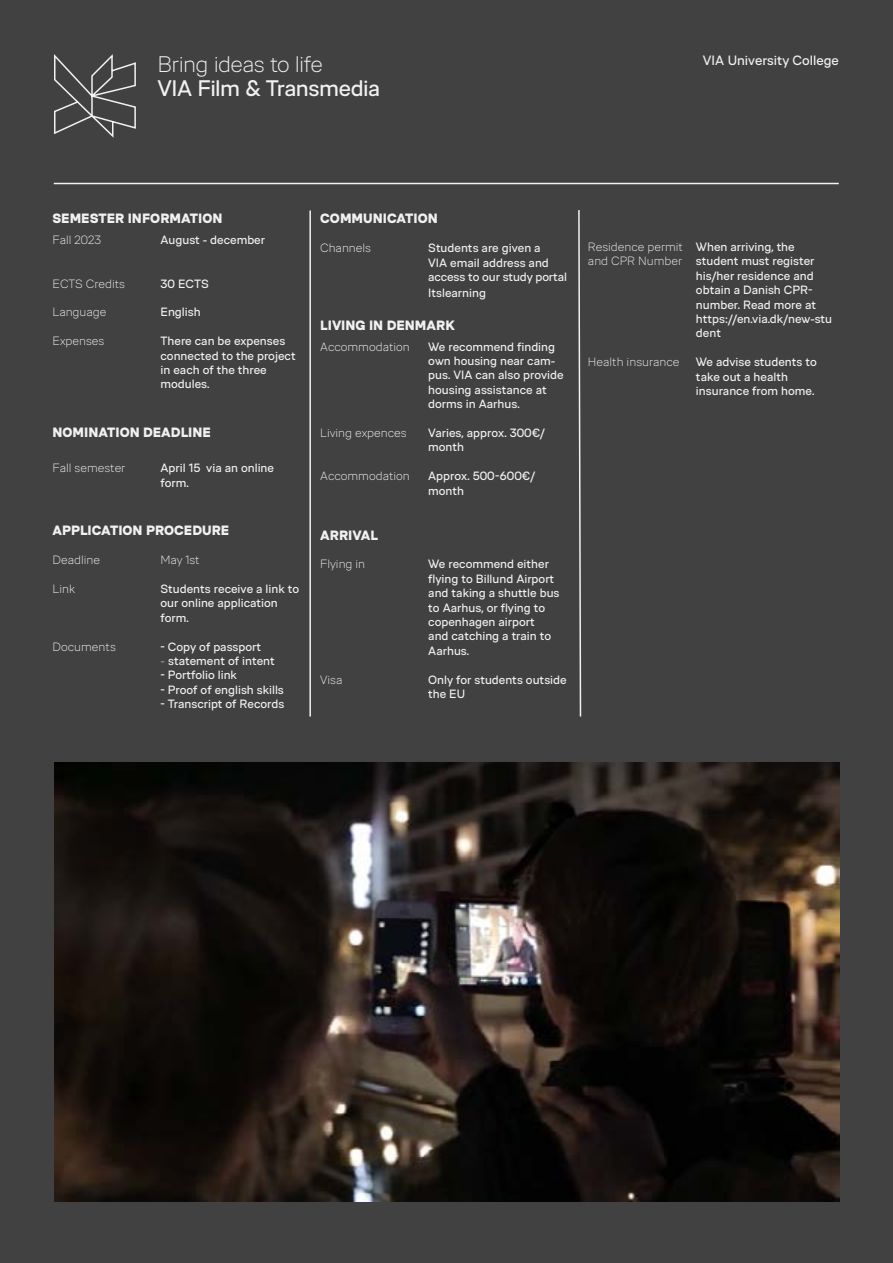
<style>
.page{position:relative;width:893px;height:1263px;background:#424141}
.page>*{position:absolute;margin:0;border:0;box-sizing:border-box;transform-origin:0 0}
.t1{font:22.5px "VIA Type";letter-spacing:-.02em;color:#f0f1f2}
.t2{font:300 22.5px "VIA Type";letter-spacing:-.025em;color:#f0f1f2}
.t3{font:900 13.5px "VIA Type";color:#f0f1f2}
.t4{font:13.5px "VIA Type";color:#f0f1f2}
.t5{font:12px/14.4px "VIA Type";color:#f0f1f2}
.t6{font:300 12px "VIA Type";color:#f0f1f2}
.s1{font-weight:300}
</style>
<div class="page">
<hr style="left:54px;top:183px;width:785px;height:1px;background:#f0f1f2">
<img style="left:54px;top:762px;width:785px;height:439px">
<hr style="left:309px;top:210px;width:2px;height:506px;background:#f0f1f2">
<svg style="left:578px;top:210px;width:4px;height:507px"></svg>
<svg style="left:54px;top:54px;width:82px;height:84px"></svg>
<h1 class="t2" style="left:157px;top:52px;width:167px">Bring ideas to life</h1>
<h1 class="t1" style="left:157px;top:76px;width:224px">VIA Film &amp; Transmedia</h1>
<p class="t4" style="left:703px;top:53px;width:138px">VIA University College</p>
<p class="t3" style="left:53px;top:210px;width:171px">SEMESTER INFORMATION</p>
<p class="t6" style="left:53px;top:234px;width:50px">Fall 2023</p>
<p class="t5" style="left:161px;top:233px;width:106px">August - december</p>
<p class="t6" style="left:53px;top:277px;width:74px">ECTS Credits</p>
<p class="t5" style="left:161px;top:276px;width:50px">30 ECTS</p>
<p class="t6" style="left:53px;top:306px;width:55px">Language</p>
<p class="t5" style="left:161px;top:305px;width:42px">English</p>
<p class="t6" style="left:53px;top:335px;width:53px">Expenses</p>
<p class="t5" style="left:161px;top:334px;width:137px">There can be expenses connected to the project in each of the three modules.</p>
<p class="t3" style="left:53px;top:424px;width:160px">NOMINATION DEADLINE</p>
<p class="t6" style="left:53px;top:462px;width:74px">Fall semester</p>
<p class="t5" style="left:161px;top:461px;width:115px">April 15 via an online form.</p>
<p class="t3" style="left:53px;top:522px;width:178px">APPLICATION PROCEDURE</p>
<p class="t6" style="left:53px;top:554px;width:49px">Deadline</p>
<p class="t6" style="left:161px;top:554px;width:41px">May 1st</p>
<p class="t6" style="left:53px;top:582px;width:24px">Link</p>
<p class="t5" style="left:161px;top:582px;width:140px">Students receive a link to our online application form.</p>
<p class="t6" style="left:53px;top:640px;width:65px">Documents</p>
<p class="t5" style="left:161px;top:639px;width:102px">- Copy of passport</p>
<p class="t5" style="left:161px;top:654px;width:116px"><span class="s1">-</span> statement of intent</p>
<p class="t5" style="left:161px;top:668px;width:78px">- Portfolio link</p>
<p class="t5" style="left:161px;top:682px;width:125px">- Proof of english skills</p>
<p class="t5" style="left:161px;top:697px;width:125px">- Transcript of Records</p>
<p class="t3" style="left:320px;top:210px;width:119px">COMMUNICATION</p>
<p class="t6" style="left:320px;top:242px;width:52px">Channels</p>
<p class="t5" style="left:428px;top:241px;width:140px">Students are given a<br>VIA email address and access to our study portal</p>
<p class="t5" style="left:428px;top:286px;width:59px">Itslearning</p>
<p class="t3" style="left:320px;top:317px;width:136px">LIVING IN DENMARK</p>
<p class="t6" style="left:320px;top:340px;width:91px">Accommodation</p>
<p class="t5" style="left:428px;top:339px;width:137px">We recommend finding own housing near cam&shy;pus. VIA can also provide housing assistance at dorms in Aarhus.</p>
<p class="t6" style="left:320px;top:426px;width:88px">Living expences</p>
<p class="t5" style="left:428px;top:426px;width:118px">Varies, approx. 300€/ month</p>
<p class="t6" style="left:320px;top:470px;width:91px">Accommodation</p>
<p class="t5" style="left:428px;top:469px;width:108px">Approx. 500-600€/ month</p>
<p class="t3" style="left:320px;top:527px;width:59px">ARRIVAL</p>
<p class="t6" style="left:320px;top:558px;width:46px">Flying in</p>
<p class="t5" style="left:428px;top:557px;width:133px">We recommend either flying to Billund Airport and taking a shuttle bus to Aarhus, or flying to copenhagen airport<br>and catching a train to<br>Aarhus.</p>
<p class="t6" style="left:320px;top:673px;width:24px">Visa</p>
<p class="t5" style="left:428px;top:672px;width:140px">Only for students outside the EU</p>
<p class="t5" style="left:588px;top:240px;width:208px"><span class="s1">Residence permit</span> When arriving, the</p>
<p class="t5" style="left:588px;top:254px;width:228px"><span class="s1">and CPR Number</span> student must register</p>
<p class="t5" style="left:696px;top:268px;width:119px">his/her residence and</p>
<p class="t5" style="left:696px;top:283px;width:118px">obtain a Danish CPR-</p>
<p class="t5" style="left:696px;top:297px;width:122px">number. Read more at</p>
<p class="t5" style="left:696px;top:312px;width:138px">https://en.via.dk/new-stu</p>
<p class="t5" style="left:696px;top:326px;width:27px">dent</p>
<p class="t6" style="left:588px;top:356px;width:93px">Health insurance</p>
<p class="t5" style="left:696px;top:355px;width:122px">We advise students to take out a health insurance from home.</p>
</div>
